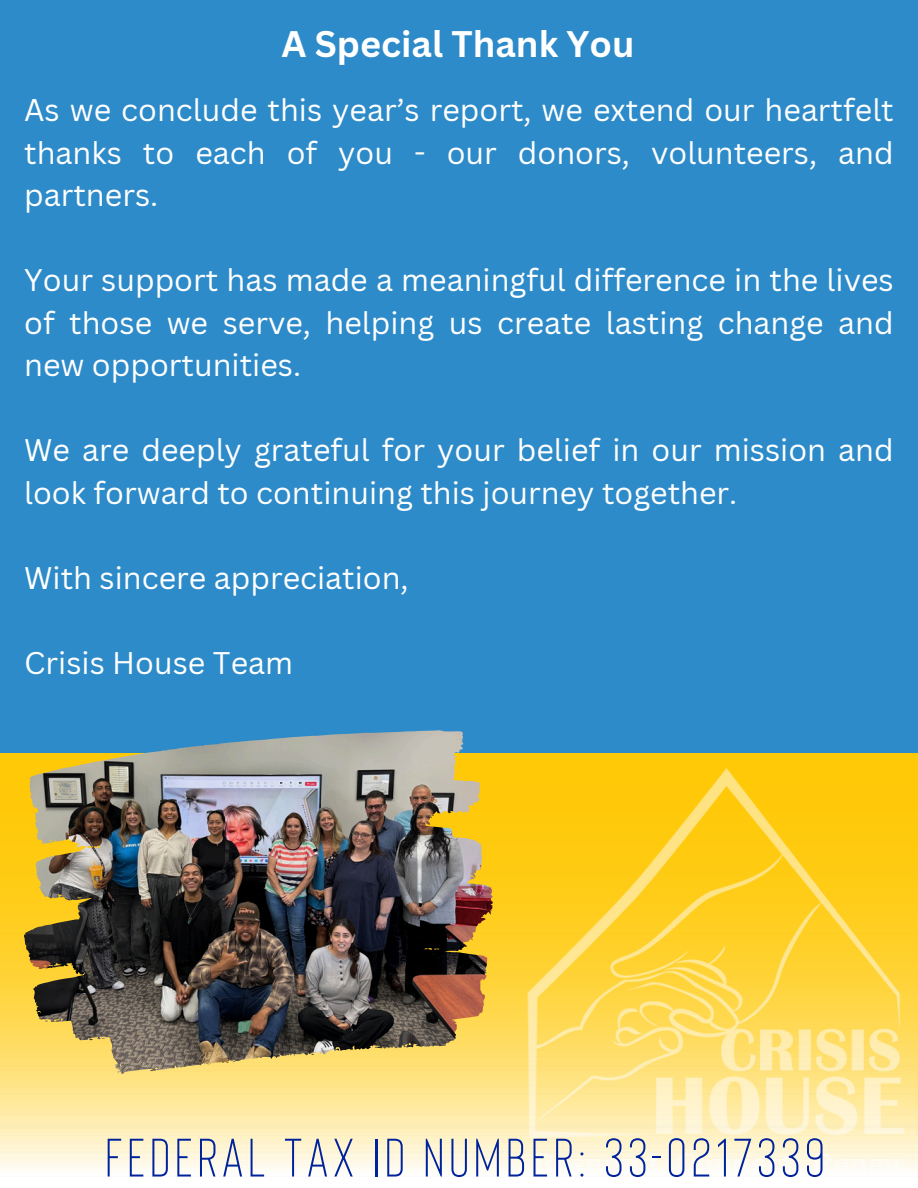
<style>
.page{position:relative;width:918px;height:1188px;background:#fff}
.page>*{position:absolute;margin:0;border:0;box-sizing:border-box;transform-origin:0 0}
.t1{font:54px "Bison";letter-spacing:.1em;color:#00239c}
.t2{font:700 36px "Canva Sans";color:#fff}
.t3{font:30.45px/42.5px "Canva Sans";color:#fff;text-align:justify}
</style>
<div class="page">
<div style="left:0;top:0;width:918px;height:752px;background:#2e8bc9"></div>
<img style="left:0;top:736px;width:918px;height:434px">
<img style="left:425px;top:749px;width:67px;height:150px">
<p class="t2" style="left:281px;top:19px;width:355px">A Special Thank You</p>
<p class="t3" style="left:24px;top:88px;width:871px">As we conclude this year’s report, we extend our heartfelt thanks to each of you - our donors, volunteers, and partners.</p>
<p class="t3" style="left:24px;top:258px;width:871px">Your support has made a meaningful difference in the lives of those we serve, helping us create lasting change and new opportunities.</p>
<p class="t3" style="left:24px;top:428px;width:871px">We are deeply grateful for your belief in our mission and look forward to continuing this journey together.</p>
<p class="t3" style="left:24px;top:556px;width:386px">With sincere appreciation,</p>
<p class="t3" style="left:24px;top:641px;width:270px">Crisis House Team</p>
<p class="t1" style="left:106px;top:1123px;width:720px">FEDERAL TAX ID NUMBER: 33-0217339</p>
</div>
